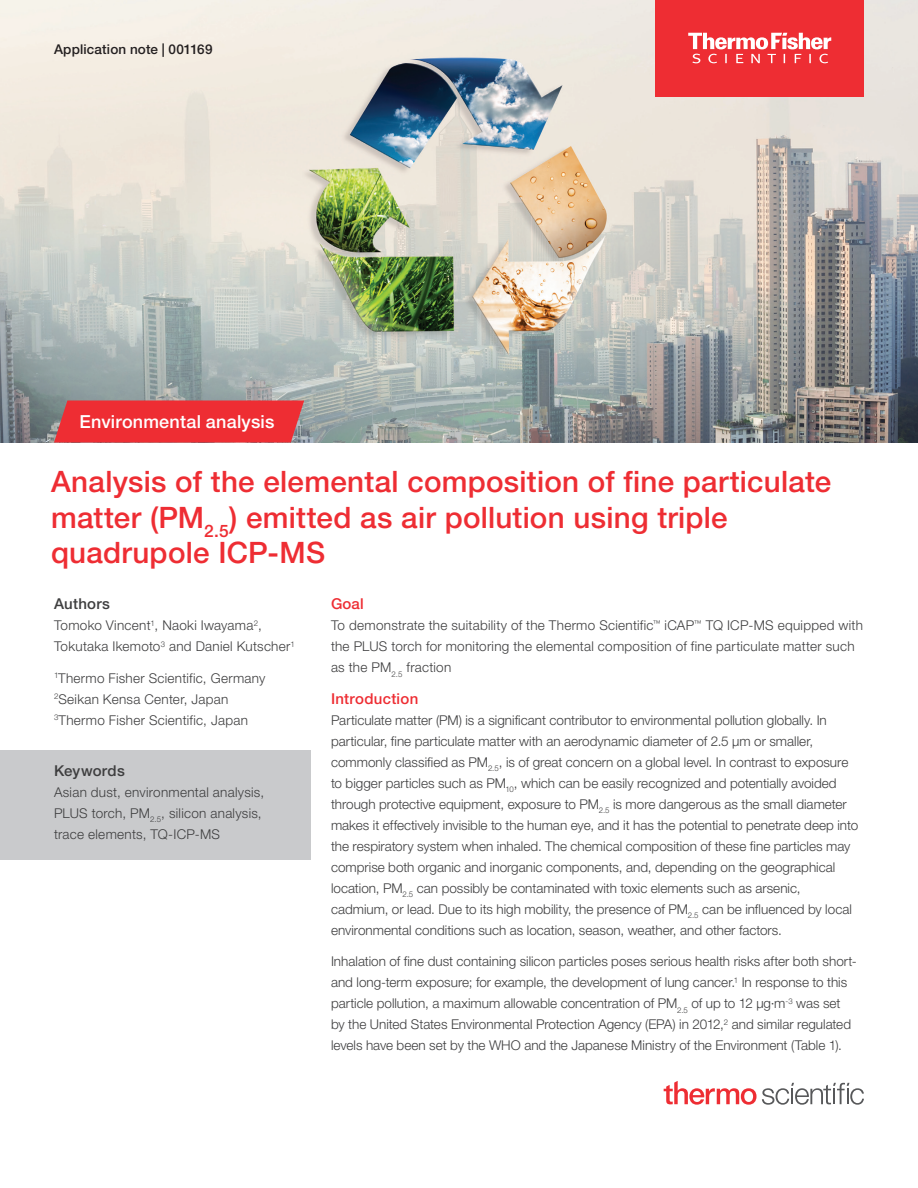
<style>
.page{position:relative;width:918px;height:1188px;background:#fff}
.page>*{position:absolute;margin:0;border:0;box-sizing:border-box;transform-origin:0 0}
.t1{font:500 29.55px/35.4px "Helvetica Neue LTW1 G";letter-spacing:.01em;color:#ee2d33}
.t2{font:500 18px "Helvetica Neue LTW1 G";letter-spacing:.01em;color:#fff}
.t3{font:500 15px "Helvetica Neue LTW1 G";letter-spacing:.02em;color:#ee2d33}
.t4{font:500 15px "Helvetica Neue LTW1 G";letter-spacing:.02em;color:#3e3e3f}
.t5{font:300 13.5px/21px "Helvetica Neue LTW1 G";color:#3e3e3f}
.t6{font:300 13.5px/21px "Helvetica Neue LTW1 G";letter-spacing:.02em;color:#3e3e3f}
.t7{font:500 13.5px "Helvetica Neue LTW1 G";letter-spacing:.01em;color:#231f20}
</style>
<div class="page">
<div style="left:0;top:750px;width:310px;height:109px;background:#c9cacc"></div>
<img style="left:0;top:0;width:918px;height:442px">
<svg style="left:54px;top:400px;width:250px;height:42px;background:#e73339"></svg>
<div style="left:656px;top:0;width:208px;height:96px;background:#ee2d33"></div>
<svg style="left:688px;top:33px;width:143px;height:30px"></svg>
<svg style="left:664px;top:1081px;width:200px;height:24px"></svg>
<p class="t7" style="left:54px;top:41px;width:160px">Application note | 001169</p>
<h2 class="t2" style="left:80px;top:411px;width:196px">Environmental analysis</h2>
<h1 class="t1" style="left:51px;top:464px;width:782px">Analysis of the elemental composition of fine particulate matter (PM<sub>2.5</sub>) emitted as air pollution using triple quadrupole ICP-MS</h1>
<p class="t4" style="left:54px;top:595px;width:58px">Authors</p>
<p class="t6" style="left:54px;top:615px;width:242px">Tomoko Vincent<sup>1</sup>, Naoki Iwayama<sup>2</sup>,<br>Tokutaka Ikemoto<sup>3</sup> and Daniel Kutscher<sup>1</sup></p>
<p class="t6" style="left:54px;top:667px;width:213px"><sup>1</sup>Thermo Fisher Scientific, Germany<br><sup>2</sup>Seikan Kensa Center, Japan<br><sup>3</sup>Thermo Fisher Scientific, Japan</p>
<p class="t4" style="left:54px;top:761px;width:72px">Keywords</p>
<p class="t6" style="left:54px;top:781px;width:212px">Asian dust, environmental analysis,<br>PLUS torch, PM<sub>2.5</sub>, silicon analysis, trace elements, TQ-ICP-MS</p>
<p class="t3" style="left:331px;top:595px;width:34px">Goal</p>
<p class="t6" style="left:331px;top:615px;width:534px">To demonstrate the suitability of the Thermo Scientific<sup>™</sup> iCAP<sup>™</sup> TQ ICP-MS equipped with the PLUS torch for monitoring the elemental composition of fine particulate matter such as the PM<sub>2.5</sub> fraction</p>
<p class="t3" style="left:331px;top:689px;width:89px">Introduction</p>
<p class="t5" style="left:331px;top:709px;width:529px">Particulate matter (PM) is a significant contributor to environmental pollution globally. In particular, fine particulate matter with an aerodynamic diameter of 2.5 µm or smaller, commonly classified as PM<sub>2.5</sub>, is of great concern on a global level. In contrast to exposure to bigger particles such as PM<sub>10</sub>, which can be easily recognized and potentially avoided through protective equipment, exposure to PM<sub>2.5</sub> is more dangerous as the small diameter makes it effectively invisible to the human eye, and it has the potential to penetrate deep into the respiratory system when inhaled. The chemical composition of these fine particles may comprise both organic and inorganic components, and, depending on the geographical location, PM<sub>2.5</sub> can possibly be contaminated with toxic elements such as arsenic, cadmium, or lead. Due to its high mobility, the presence of PM<sub>2.5</sub> can be influenced by local environmental conditions such as location, season, weather, and other factors.</p>
<p class="t5" style="left:331px;top:951px;width:527px">Inhalation of fine dust containing silicon particles poses serious health risks after both short&shy;and long-term exposure; for example, the development of lung cancer.<sup>1</sup> In response to this particle pollution, a maximum allowable concentration of PM<sub>2.5</sub> of up to 12 μg·m<sup>-3</sup> was set by the United States Environmental Protection Agency (EPA) in 2012,<sup>2</sup> and similar regulated levels have been set by the WHO and the Japanese Ministry of the Environment (Table 1).</p>
</div>
